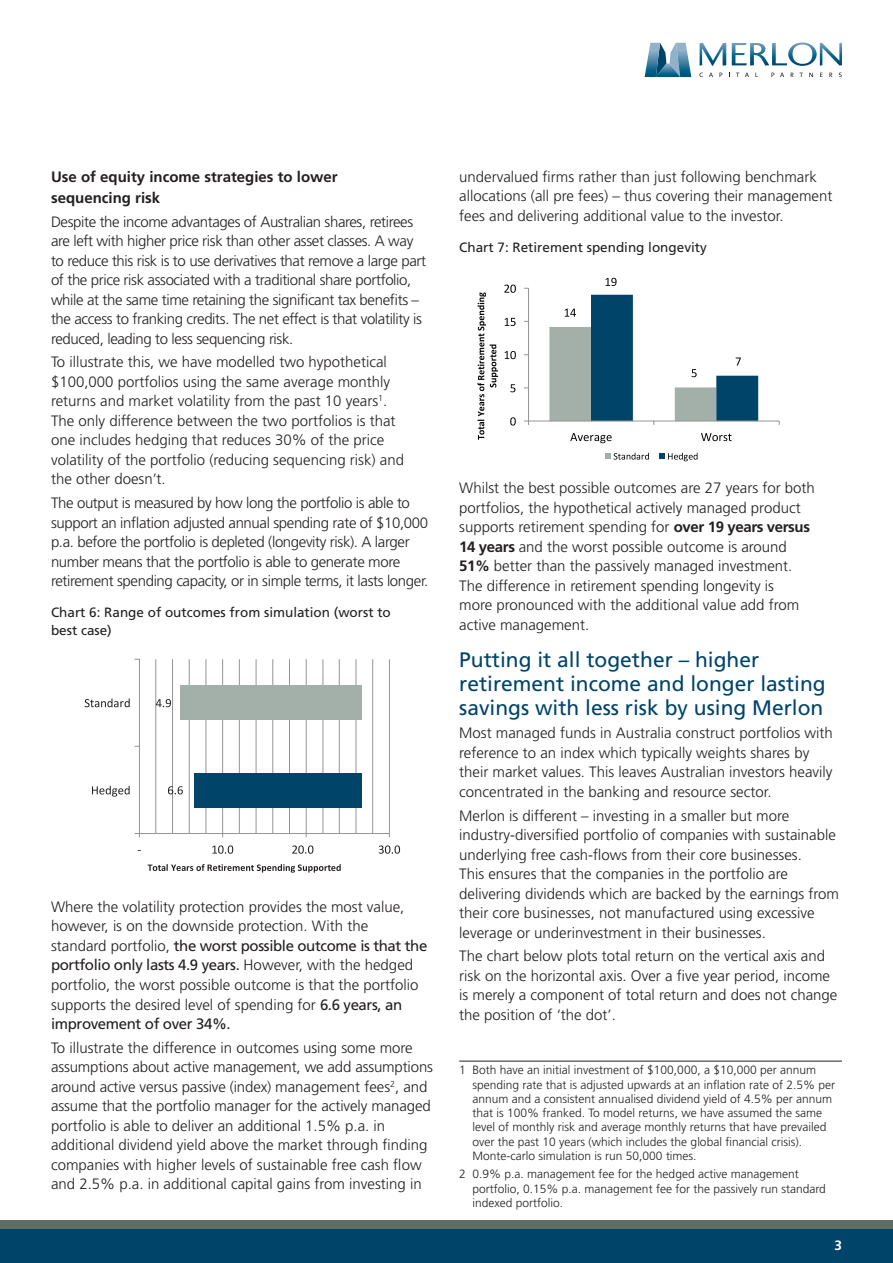
<style>
.page{position:relative;width:893px;height:1263px;background:#fff}
.page>*{position:absolute;margin:0;border:0;box-sizing:border-box;transform-origin:0 0}
.Subhead_-_Level_1{font:21px/24px "Frutiger";color:#00446a}
.Body_Text{font:300 15px/19.5px "Frutiger";color:#231f20}
.Body_Text-2{font:300 15px/19.5px "Frutiger";letter-spacing:-.025em;color:#231f20}
.Subhead_-_Level_2{font:700 15px/21px "Frutiger";color:#231f20}
.Subhead_-_Level_3{font:13.5px/18px "Frutiger";color:#231f20}
.Read_this_Text{font:700 13.5px "Frutiger";color:#fff}
.Footnotes{font:300 12px/14.2px "Frutiger";color:#231f20}
.s1{font-weight:400}
.s2{font-weight:700}
</style>
<div class="page">
<div style="left:0;top:1229px;width:893px;height:34px;background:#00446a"></div>
<div style="left:0;top:1220px;width:893px;height:9px;background:#5d6e65"></div>
<svg style="left:645px;top:43px;width:46px;height:34px"></svg>
<svg style="left:700px;top:43px;width:26px;height:23px"></svg>
<svg style="left:732px;top:43px;width:110px;height:23px"></svg>
<svg style="left:699px;top:73px;width:4px;height:4px"></svg>
<svg style="left:709px;top:73px;width:4px;height:4px"></svg>
<svg style="left:745px;top:73px;width:4px;height:4px"></svg>
<svg style="left:780px;top:73px;width:4px;height:4px"></svg>
<svg style="left:791px;top:73px;width:12px;height:4px"></svg>
<svg style="left:809px;top:73px;width:4px;height:4px"></svg>
<svg style="left:829px;top:73px;width:3px;height:4px"></svg>
<hr style="left:389px;top:659px;width:1px;height:174px;background:#939598">
<hr style="left:372px;top:659px;width:1px;height:174px;background:#939598">
<hr style="left:356px;top:659px;width:1px;height:174px;background:#939598">
<hr style="left:339px;top:659px;width:1px;height:174px;background:#939598">
<hr style="left:323px;top:659px;width:1px;height:174px;background:#939598">
<hr style="left:306px;top:659px;width:1px;height:174px;background:#939598">
<hr style="left:289px;top:659px;width:1px;height:174px;background:#939598">
<hr style="left:273px;top:659px;width:1px;height:174px;background:#939598">
<hr style="left:256px;top:659px;width:1px;height:174px;background:#939598">
<hr style="left:239px;top:659px;width:1px;height:174px;background:#939598">
<hr style="left:222px;top:659px;width:1px;height:174px;background:#939598">
<hr style="left:206px;top:659px;width:1px;height:174px;background:#939598">
<hr style="left:189px;top:659px;width:1px;height:174px;background:#939598">
<hr style="left:172px;top:659px;width:1px;height:174px;background:#939598">
<hr style="left:156px;top:659px;width:1px;height:174px;background:#939598">
<div style="left:194px;top:772px;width:167px;height:35px;background:#00446a"></div>
<div style="left:180px;top:685px;width:181px;height:35px;background:#a3b0aa"></div>
<hr style="left:139px;top:659px;width:1px;height:174px;background:#939598">
<hr style="left:139px;top:833px;width:250px;height:1px;background:#939598">
<svg style="left:168px;top:786px;width:15px;height:8px"></svg>
<svg style="left:156px;top:699px;width:15px;height:8px"></svg>
<svg style="left:138px;top:845px;width:95px;height:9px"></svg>
<svg style="left:292px;top:845px;width:21px;height:9px"></svg>
<svg style="left:379px;top:845px;width:21px;height:9px"></svg>
<svg style="left:92px;top:786px;width:38px;height:11px"></svg>
<svg style="left:85px;top:698px;width:45px;height:9px"></svg>
<svg style="left:148px;top:864px;width:193px;height:9px"></svg>
<hr style="left:528px;top:421px;width:251px;height:1px;background:#939598">
<hr style="left:528px;top:288px;width:1px;height:133px;background:#939598">
<svg style="left:605px;top:278px;width:12px;height:8px"></svg>
<svg style="left:549px;top:295px;width:209px;height:130px"></svg>
<svg style="left:510px;top:417px;width:6px;height:8px"></svg>
<svg style="left:510px;top:384px;width:5px;height:8px"></svg>
<svg style="left:505px;top:351px;width:11px;height:8px"></svg>
<svg style="left:505px;top:318px;width:11px;height:8px"></svg>
<svg style="left:504px;top:285px;width:12px;height:8px"></svg>
<svg style="left:570px;top:433px;width:162px;height:10px"></svg>
<svg style="left:477px;top:292px;width:21px;height:148px"></svg>
<svg style="left:606px;top:453px;width:43px;height:7px"></svg>
<svg style="left:659px;top:453px;width:38px;height:8px"></svg>
<hr style="left:459px;top:1061px;width:383px;height:1px;background:#231f20">
<p class="Subhead_-_Level_2" style="left:51px;top:166px;width:288px">Use of equity income strategies to lower sequencing risk</p>
<p class="Body_Text-2" style="left:51px;top:212px;width:377px">Despite the income advantages of Australian shares, retirees are left with higher price risk than other asset classes. A way to reduce this risk is to use derivatives that remove a large part of the price risk associated with a traditional share portfolio, while at the same time retaining the significant tax benefits – the access to franking credits. The net effect is that volatility is reduced, leading to less sequencing risk.</p>
<p class="Body_Text" style="left:51px;top:352px;width:355px">To illustrate this, we have modelled two hypothetical $100,000 portfolios using the same average monthly returns and market volatility from the past 10 years<sup>1</sup>.<br>The only difference between the two portfolios is that one includes hedging that reduces 30% of the price volatility of the portfolio (reducing sequencing risk) and the other doesn’t.</p>
<p class="Body_Text-2" style="left:51px;top:493px;width:379px">The output is measured by how long the portfolio is able to support an inflation adjusted annual spending rate of $10,000 p.a. before the portfolio is depleted (longevity risk). A larger number means that the portfolio is able to generate more retirement spending capacity, or in simple terms, it lasts longer.</p>
<p class="Subhead_-_Level_3" style="left:51px;top:603px;width:341px">Chart 6: Range of outcomes from simulation (worst to best case)</p>
<p class="Body_Text" style="left:51px;top:897px;width:378px">Where the volatility protection provides the most value, however, is on the downside protection. With the standard portfolio, <span class="s1">the worst possible outcome is that the portfolio only lasts 4.9 years.</span> However, with the hedged portfolio, the worst possible outcome is that the portfolio supports the desired level of spending for <span class="s1">6.6 years, an improvement of over 34%.</span></p>
<p class="Body_Text" style="left:51px;top:1038px;width:383px">To illustrate the difference in outcomes using some more assumptions about active management, we add assumptions around active versus passive (index) management fees<sup>2</sup>, and assume that the portfolio manager for the actively managed portfolio is able to deliver an additional 1.5% p.a. in additional dividend yield above the market through finding companies with higher levels of sustainable free cash flow and 2.5% p.a. in additional capital gains from investing in</p>
<p class="Body_Text" style="left:459px;top:167px;width:375px">undervalued firms rather than just following benchmark allocations (all pre fees) – thus covering their management fees and delivering additional value to the investor.</p>
<p class="Subhead_-_Level_3" style="left:459px;top:238px;width:249px">Chart 7: Retirement spending longevity</p>
<p class="Body_Text" style="left:459px;top:478px;width:357px">Whilst the best possible outcomes are 27 years for both portfolios, the hypothetical actively managed product supports retirement spending for <span class="s2">over 19 years versus 14 years</span> and the worst possible outcome is around <span class="s2">51%</span> better than the passively managed investment.<br>The difference in retirement spending longevity is<br>more pronounced with the additional value add from active management.</p>
<p class="Subhead_-_Level_1" style="left:459px;top:647px;width:368px">Putting it all together – higher retirement income and longer lasting savings with less risk by using Merlon</p>
<p class="Body_Text" style="left:459px;top:723px;width:375px">Most managed funds in Australia construct portfolios with reference to an index which typically weights shares by their market values. This leaves Australian investors heavily concentrated in the banking and resource sector.</p>
<p class="Body_Text" style="left:459px;top:805px;width:381px">Merlon is different – investing in a smaller but more industry-diversified portfolio of companies with sustainable underlying free cash-flows from their core businesses.<br>This ensures that the companies in the portfolio are delivering dividends which are backed by the earnings from their core businesses, not manufactured using excessive leverage or underinvestment in their businesses.</p>
<p class="Body_Text" style="left:459px;top:946px;width:380px">The chart below plots total return on the vertical axis and risk on the horizontal axis. Over a five year period, income is merely a component of total return and does not change the position of ‘the dot’.</p>
<p class="Footnotes" style="left:473px;top:1063px;width:364px;text-indent:-13px">1 Both have an initial investment of $100,000, a $10,000 per annum spending rate that is adjusted upwards at an inflation rate of 2.5% per annum and a consistent annualised dividend yield of 4.5% per annum that is 100% franked. To model returns, we have assumed the same level of monthly risk and average monthly returns that have prevailed over the past 10 years (which includes the global financial crisis).<br>Monte-carlo simulation is run 50,000 times.</p>
<p class="Footnotes" style="left:473px;top:1167px;width:355px;text-indent:-13px">2 0.9% p.a. management fee for the hedged active management portfolio, 0.15% p.a. management fee for the passively run standard indexed portfolio.</p>
<p class="Read_this_Text" style="left:834px;top:1237px;width:9px">3</p>
</div>
